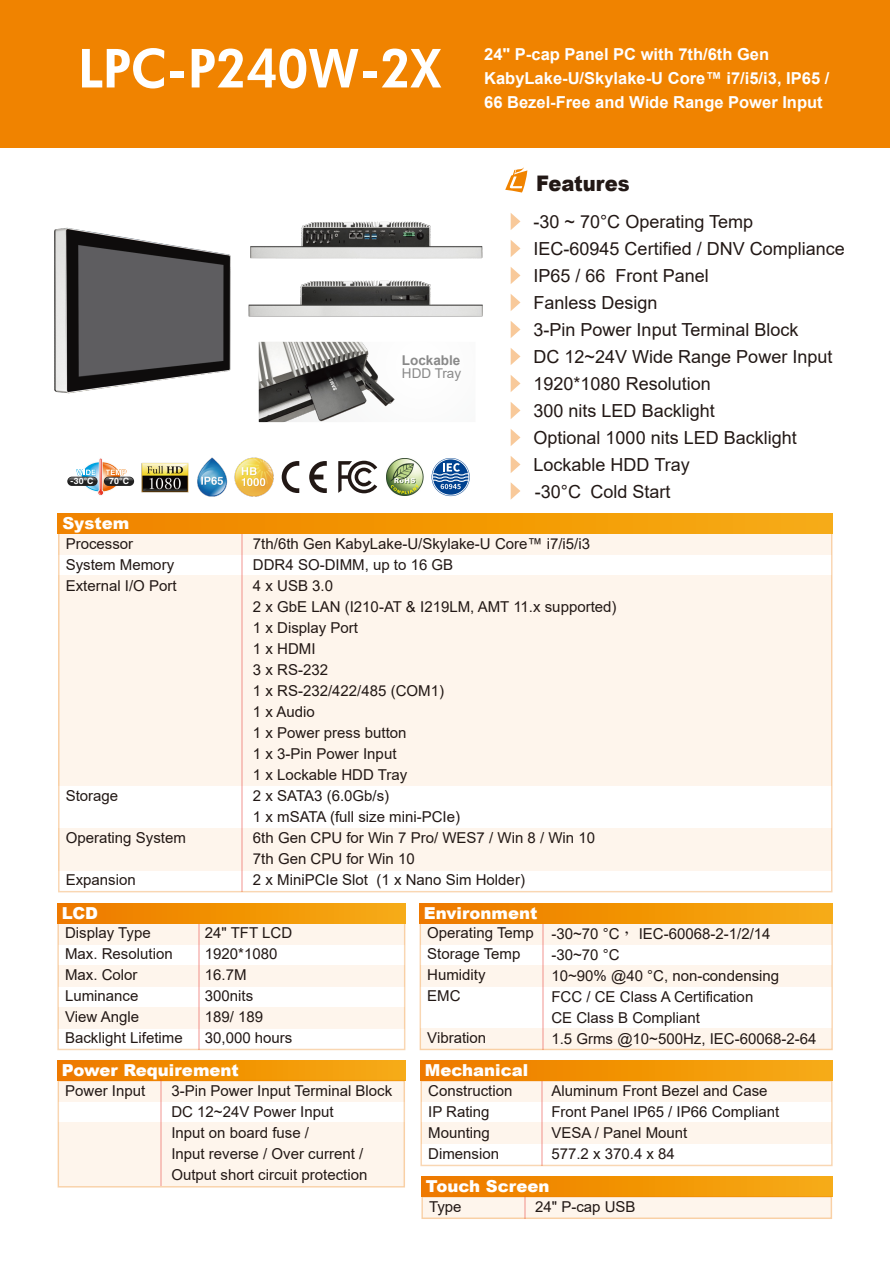
<style>
.page{position:relative;width:890px;height:1263px;background:#fff}
.page>*{position:absolute;margin:0;border:0;box-sizing:border-box;transform-origin:0 0}
.t1{font:800 53.85px "Futura BT";letter-spacing:-.01em;color:#fff;scale:.95 1}
.t2{font:900 21.45px "Arial";color:#221815;scale:.91 1}
.t3{font:18px/27px "Arial";color:#221815}
.t4{font:700 16.5px/24px "Arial";color:#fff}
.t5{font:900 16.5px "Arial";color:#fff}
.t6{font:15px/21px "Arial";color:#221815}
.t7{font:700 13.5px "Arial";color:#898989}
.t8{font:13.5px "Arial";color:#898989}
.t9{font:700 8.7px "Helvetica";color:#fff}
.s1{font-family:"Adobe Ming Std";font-weight:300}
</style>
<div class="page">
<img style="left:134px;top:463px;width:51px;height:30px">
<svg style="left:281px;top:461px;width:18px;height:32px"></svg>
<svg style="left:309px;top:461px;width:17px;height:32px"></svg>
<svg style="left:338px;top:461px;width:39px;height:32px"></svg>
<img style="left:185px;top:457px;width:42px;height:40px">
<img style="left:227px;top:457px;width:47px;height:40px">
<img style="left:386px;top:459px;width:37px;height:36px">
<svg style="left:104px;top:477px;width:30px;height:9px"></svg>
<svg style="left:105px;top:477px;width:28px;height:8px"></svg>
<svg style="left:67px;top:477px;width:30px;height:9px"></svg>
<svg style="left:68px;top:477px;width:29px;height:8px"></svg>
<svg style="left:76px;top:458px;width:50px;height:38px"></svg>
<svg style="left:431px;top:458px;width:38px;height:38px"></svg>
<img style="left:54px;top:227px;width:177px;height:167px">
<img style="left:259px;top:342px;width:136px;height:80px">
<img style="left:250px;top:221px;width:233px;height:38px">
<img style="left:248px;top:280px;width:235px;height:37px">
<div style="left:0;top:0;width:889px;height:147px;background:#f08300"></div>
<svg style="left:505px;top:167px;width:22px;height:26px"></svg>
<svg style="left:510px;top:213px;width:10px;height:17px"></svg>
<svg style="left:510px;top:240px;width:10px;height:17px"></svg>
<svg style="left:510px;top:267px;width:10px;height:17px"></svg>
<svg style="left:510px;top:294px;width:10px;height:17px"></svg>
<svg style="left:510px;top:321px;width:10px;height:17px"></svg>
<svg style="left:510px;top:348px;width:10px;height:17px"></svg>
<svg style="left:510px;top:375px;width:10px;height:17px"></svg>
<svg style="left:510px;top:402px;width:10px;height:17px"></svg>
<svg style="left:510px;top:429px;width:10px;height:17px"></svg>
<svg style="left:510px;top:456px;width:10px;height:17px"></svg>
<svg style="left:510px;top:482px;width:10px;height:18px"></svg>
<div style="left:59px;top:533px;width:772px;height:21px;background:#fef5ec"></div>
<div style="left:59px;top:575px;width:772px;height:21px;background:#fef5ec"></div>
<div style="left:59px;top:596px;width:772px;height:21px;background:#fef5ec"></div>
<div style="left:59px;top:617px;width:772px;height:21px;background:#fef5ec"></div>
<div style="left:59px;top:638px;width:772px;height:21px;background:#fef5ec"></div>
<div style="left:59px;top:659px;width:772px;height:21px;background:#fef5ec"></div>
<div style="left:59px;top:680px;width:772px;height:22px;background:#fef5ec"></div>
<div style="left:59px;top:702px;width:772px;height:21px;background:#fef5ec"></div>
<div style="left:59px;top:723px;width:772px;height:21px;background:#fef5ec"></div>
<div style="left:59px;top:744px;width:772px;height:21px;background:#fef5ec"></div>
<div style="left:59px;top:765px;width:772px;height:21px;background:#fef5ec"></div>
<div style="left:59px;top:828px;width:772px;height:21px;background:#fef5ec"></div>
<div style="left:59px;top:849px;width:772px;height:21px;background:#fef5ec"></div>
<hr style="left:241px;top:532px;width:1px;height:360px;background:#e94b45">
<div style="left:58px;top:923px;width:346px;height:21px;background:#fef5ec"></div>
<div style="left:58px;top:965px;width:346px;height:21px;background:#fef5ec"></div>
<div style="left:58px;top:1007px;width:346px;height:21px;background:#fef5ec"></div>
<hr style="left:198px;top:922px;width:1px;height:127px;background:#e94b45">
<div style="left:57px;top:903px;width:348px;height:20px;background:linear-gradient(to right,#ee7900,#f6ac12)"></div>
<div style="left:420px;top:923px;width:411px;height:21px;background:#fef5ec"></div>
<div style="left:420px;top:965px;width:411px;height:21px;background:#fef5ec"></div>
<div style="left:420px;top:1028px;width:411px;height:21px;background:#fef5ec"></div>
<hr style="left:541px;top:922px;width:2px;height:127px;background:#e94b45">
<div style="left:419px;top:903px;width:413px;height:20px;background:linear-gradient(to right,#ee7900,#f6ac12)"></div>
<div style="left:421px;top:1081px;width:410px;height:21px;background:#fef5ec"></div>
<div style="left:421px;top:1123px;width:410px;height:21px;background:#fef5ec"></div>
<hr style="left:541px;top:1080px;width:1px;height:85px;background:#e94b45">
<div style="left:420px;top:1061px;width:412px;height:20px;background:linear-gradient(to right,#ee7900,#f6ac12)"></div>
<div style="left:58px;top:513px;width:774px;height:20px;background:linear-gradient(to right,#f08300,#f6ac11)"></div>
<div style="left:421px;top:1174px;width:410px;height:21px;background:linear-gradient(to right,#ee7900,#f6ac12)"></div>
<div style="left:58px;top:1081px;width:346px;height:21px;background:#fef5ec"></div>
<div style="left:58px;top:1123px;width:346px;height:21px;background:#fef5ec"></div>
<div style="left:58px;top:1144px;width:346px;height:21px;background:#fef5ec"></div>
<div style="left:58px;top:1165px;width:346px;height:21px;background:#fef5ec"></div>
<div style="left:57px;top:1061px;width:348px;height:20px;background:linear-gradient(to right,#ee7900,#f6ac12)"></div>
<hr style="left:160px;top:1080px;width:1px;height:106px;background:#e94b45">
<div style="left:422px;top:1197px;width:408px;height:21px;background:#fef5ec"></div>
<div style="left:421px;top:1177px;width:410px;height:20px;background:linear-gradient(to right,#ee7900,#f6ac12)"></div>
<hr style="left:523px;top:1196px;width:2px;height:22px;background:#e94b45">
<div style="left:421px;top:1196px;width:410px;height:23px;border:2px solid #ee7900"></div>
<h1 class="t1" style="left:78px;top:36px;width:383px">LPC-P240W-2X</h1>
<p class="t4" style="left:484px;top:42px;width:346px">24" P-cap Panel PC with 7th/6th Gen<br>KabyLake-U/Skylake-U Core™ i7/i5/i3, IP65 /<br>66 Bezel-Free and Wide Range Power Input</p>
<p class="t9" style="left:71px;top:476px;width:24px">-30°C</p>
<p class="t9" style="left:109px;top:476px;width:22px">70°C</p>
<p class="t5" style="left:62px;top:511px;width:68px">System</p>
<p class="t7" style="left:401px;top:350px;width:60px">Lockable</p>
<p class="t8" style="left:401px;top:364px;width:61px">HDD Tray</p>
<h2 class="t2" style="left:536px;top:167px;width:104px">Features</h2>
<p class="t3" style="left:533px;top:208px;width:313px">-30 ~ 70°C Operating Temp<br>IEC-60945 Certified / DNV Compliance<br>IP65 / 66 Front Panel<br>Fanless Design<br>3-Pin Power Input Terminal Block<br>DC 12~24V Wide Range Power Input<br>1920*1080 Resolution<br>300 nits LED Backlight<br>Optional 1000 nits LED Backlight<br>Lockable HDD Tray<br>-30°C Cold Start</p>
<p class="t6" style="left:66px;top:533px;width:112px">Processor<br>System Memory<br>External I/O Port</p>
<p class="t6" style="left:66px;top:785px;width:54px">Storage</p>
<p class="t6" style="left:66px;top:827px;width:122px">Operating System</p>
<p class="t6" style="left:66px;top:869px;width:72px">Expansion</p>
<p class="t5" style="left:62px;top:901px;width:38px">LCD</p>
<p class="t6" style="left:253px;top:533px;width:365px">7th/6th Gen KabyLake-U/Skylake-U Core™ i7/i5/i3<br>DDR4 SO-DIMM, up to 16 GB<br>4 x USB 3.0<br>2 x GbE LAN (I210-AT &amp; I219LM, AMT 11.x supported)<br>1 x Display Port<br>1 x HDMI<br>3 x RS-232<br>1 x RS-232/422/485 (COM1)<br>1 x Audio<br>1 x Power press button<br>1 x 3-Pin Power Input<br>1 x Lockable HDD Tray<br>2 x SATA3 (6.0Gb/s)<br>1 x mSATA (full size mini-PCIe)<br>6th Gen CPU for Win 7 Pro/ WES7 / Win 8 / Win 10<br>7th Gen CPU for Win 10<br>2 x MiniPCIe Slot (1 x Nano Sim Holder)</p>
<p class="t5" style="left:423px;top:901px;width:115px">Environment</p>
<p class="t6" style="left:65px;top:922px;width:119px">Display Type<br>Max. Resolution<br>Max. Color<br>Luminance<br>View Angle<br>Backlight Lifetime</p>
<p class="t6" style="left:205px;top:922px;width:89px">24" TFT LCD<br>1920*1080<br>16.7M<br>300nits<br>189/ 189<br>30,000 hours</p>
<p class="t5" style="left:62px;top:1058px;width:178px">Power Requirement</p>
<p class="t6" style="left:65px;top:1080px;width:82px">Power Input</p>
<p class="t6" style="left:171px;top:1080px;width:222px">3-Pin Power Input Terminal Block<br>DC 12~24V Power Input<br>Input on board fuse /<br>Input reverse / Over current /<br>Output short circuit protection</p>
<p class="t6" style="left:427px;top:922px;width:108px">Operating Temp<br>Storage Temp<br>Humidity<br>EMC</p>
<p class="t6" style="left:427px;top:1027px;width:60px">Vibration</p>
<p class="t5" style="left:424px;top:1058px;width:105px">Mechanical</p>
<p class="t6" style="left:551px;top:923px;width:266px">-30~70 °C<span class="s1">，</span> IEC-60068-2-1/2/14 -30~70 °C<br>10~90% @40 °C, non-condensing<br>FCC / CE Class A Certification<br>CE Class B Compliant<br>1.5 Grms @10~500Hz, IEC-60068-2-64</p>
<p class="t6" style="left:428px;top:1080px;width:86px">Construction<br>IP Rating<br>Mounting<br>Dimension</p>
<p class="t6" style="left:551px;top:1080px;width:229px">Aluminum Front Bezel and Case<br>Front Panel IP65 / IP66 Compliant<br>VESA / Panel Mount<br>577.2 x 370.4 x 84</p>
<p class="t5" style="left:425px;top:1174px;width:125px">Touch Screen</p>
<p class="t6" style="left:429px;top:1196px;width:34px">Type</p>
<p class="t6" style="left:535px;top:1196px;width:102px">24" P-cap USB</p>
</div>
